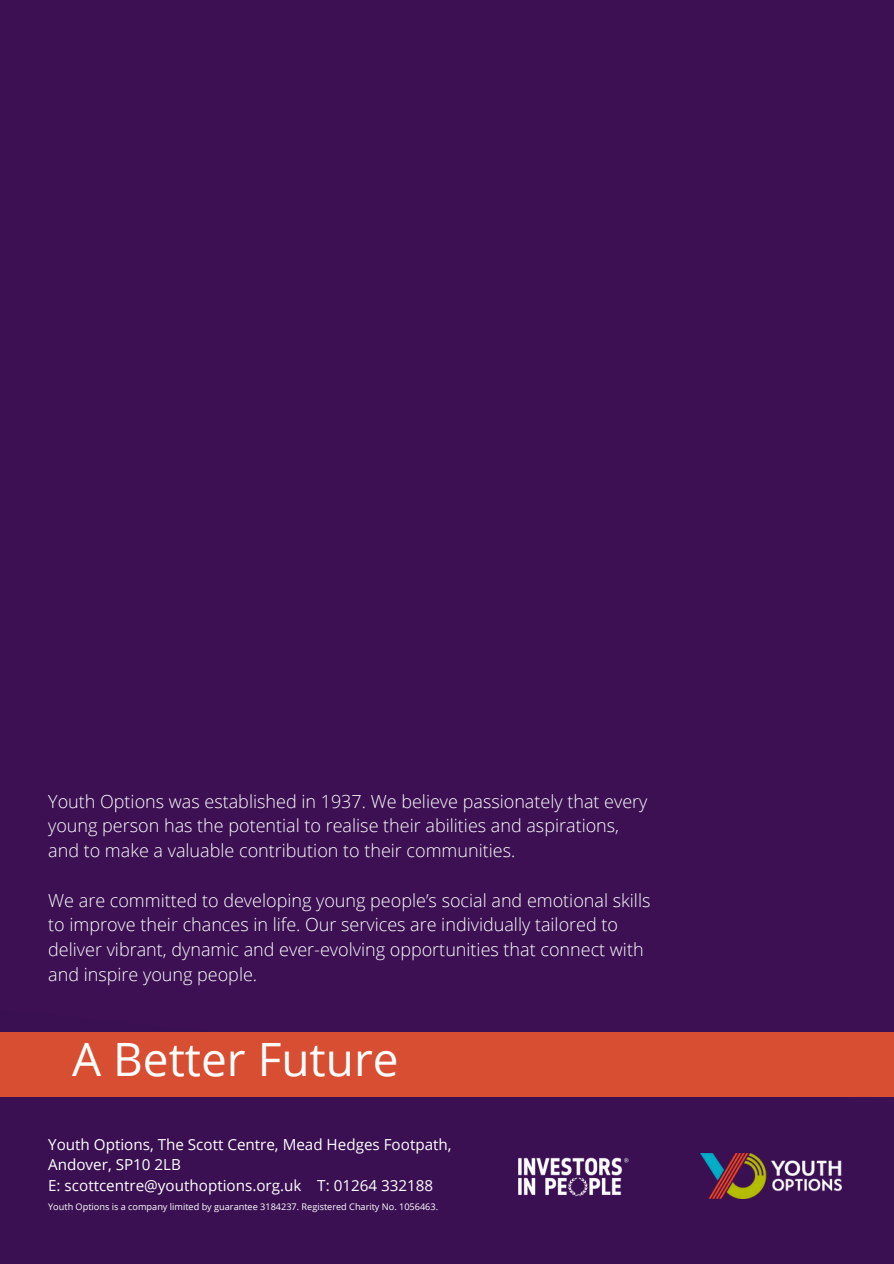
<style>
.page{position:relative;width:894px;height:1264px;background:#fff}
.page>*{position:absolute;margin:0;border:0;box-sizing:border-box;transform-origin:0 0}
.t1{font:45.9px "Open Sans";color:#fff}
.t2{font:300 18px/24.8px "Open Sans";color:#fff}
.t3{font:15.15px/20.5px "Open Sans";color:#fff}
.t4{font:9.15px "Open Sans";color:#fff}
</style>
<div class="page">
<div style="left:0;top:0;width:893px;height:1263px;background:#3c1053"></div>
<svg style="left:0;top:1096px;width:893px;height:103px"></svg>
<div style="left:0;top:1032px;width:893px;height:64px;background:#d84e32"></div>
<img style="left:700px;top:1153px;width:141px;height:45px">
<img style="left:517px;top:1156px;width:112px;height:42px">
<p class="t2" style="left:48px;top:788px;width:600px">Youth Options was established in 1937. We believe passionately that every young person has the potential to realise their abilities and aspirations, and to make a valuable contribution to their communities.</p>
<p class="t2" style="left:48px;top:887px;width:603px">We are committed to developing young people’s social and emotional skills to improve their chances in life. Our services are individually tailored to deliver vibrant, dynamic and ever-evolving opportunities that connect with and inspire young people.</p>
<h1 class="t1" style="left:72px;top:1027px;width:328px">A Better Future</h1>
<h3 class="t3" style="left:48px;top:1133px;width:405px">Youth Options, The Scott Centre, Mead Hedges Footpath,<br>Andover, SP10 2LB<br>E: scottcentre@youthoptions.org.uk T: 01264 332188</h3>
<p class="t4" style="left:48px;top:1200px;width:391px">Youth Options is a company limited by guarantee 3184237. Registered Charity No. 1056463.</p>
</div>
